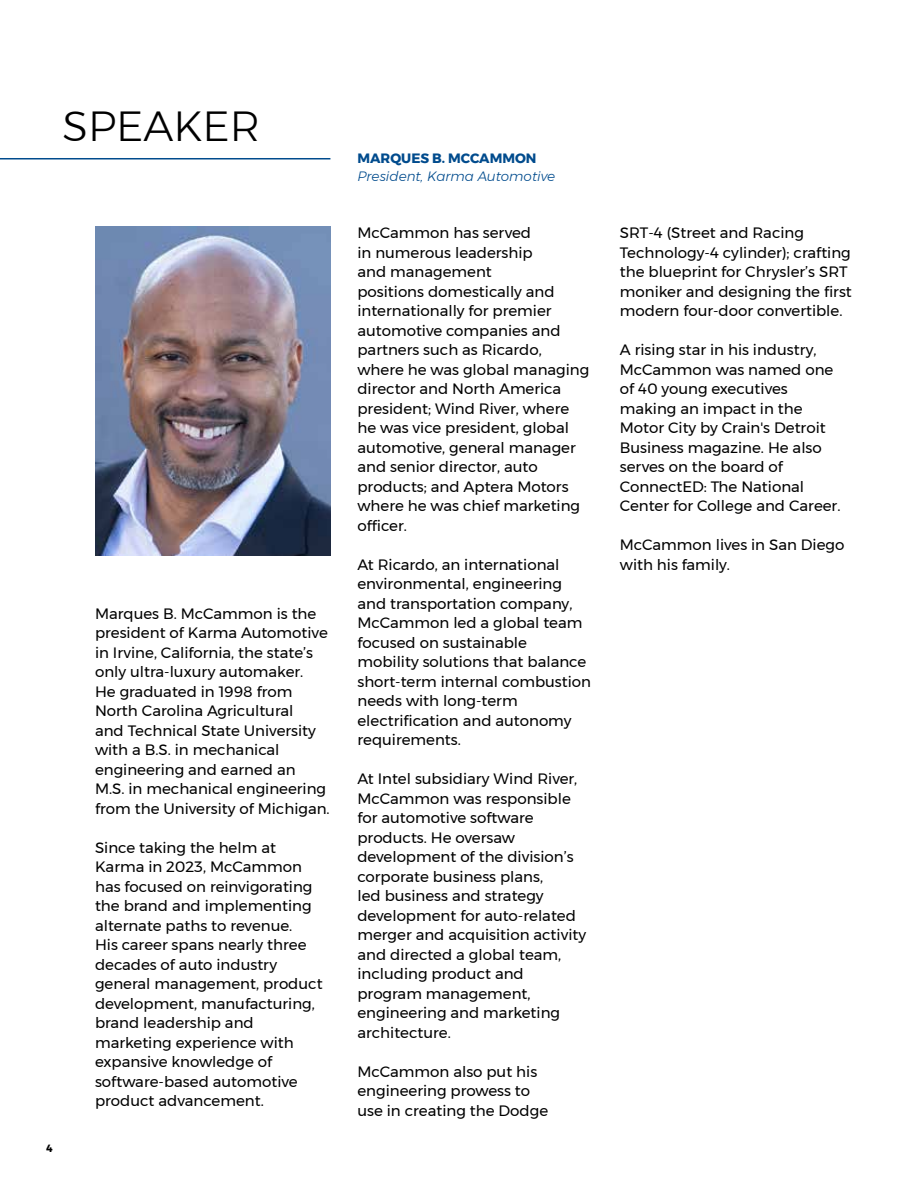
<style>
.page{position:relative;width:918px;height:1188px;background:#fff}
.page>*{position:absolute;margin:0;border:0;box-sizing:border-box;transform-origin:0 0}
.t1{font:300 42px "Montserrat";color:#000}
.t2{font:15px/19.5px "Montserrat";color:#000}
.t3{font:italic 300 13.5px "Montserrat";color:#004b8d}
.t4{font:700 13.5px "Montserrat";color:#004b8d}
.t5{font:700 10.5px "Montserrat";color:#000}
</style>
<div class="page">
<hr style="left:0;top:158px;width:330px;height:1px;background:#004b8d">
<img style="left:95px;top:227px;width:235px;height:328px">
<h1 class="t1" style="left:63px;top:95px;width:199px">SPEAKER</h1>
<p class="t5" style="left:47px;top:1140px;width:8px">4</p>
<p class="t2" style="left:95px;top:604px;width:236px">Marques B. McCammon is the president of Karma Automotive in Irvine, California, the state’s only ultra-luxury automaker.<br>He graduated in 1998 from<br>North Carolina Agricultural<br>and Technical State University with a B.S. in mechanical engineering and earned an<br>M.S. in mechanical engineering from the University of Michigan.</p>
<p class="t2" style="left:95px;top:838px;width:229px">Since taking the helm at<br>Karma in 2023, McCammon has focused on reinvigorating the brand and implementing alternate paths to revenue.<br>His career spans nearly three decades of auto industry general management, product development, manufacturing, brand leadership and marketing experience with expansive knowledge of software-based automotive product advancement.</p>
<p class="t4" style="left:357px;top:148px;width:181px">MARQUES B. MCCAMMON</p>
<p class="t3" style="left:357px;top:166px;width:199px">President, Karma Automotive</p>
<p class="t2" style="left:357px;top:223px;width:233px">McCammon has served<br>in numerous leadership<br>and management<br>positions domestically and internationally for premier automotive companies and partners such as Ricardo, where he was global managing director and North America president; Wind River, where he was vice president, global automotive, general manager and senior director, auto products; and Aptera Motors where he was chief marketing officer.</p>
<p class="t2" style="left:357px;top:555px;width:235px">At Ricardo, an international environmental, engineering and transportation company,<br>McCammon led a global team focused on sustainable mobility solutions that balance short-term internal combustion needs with long-term electrification and autonomy requirements.</p>
<p class="t2" style="left:357px;top:769px;width:230px">At Intel subsidiary Wind River,<br>McCammon was responsible for automotive software products. He oversaw development of the division’s corporate business plans,<br>led business and strategy development for auto-related merger and acquisition activity and directed a global team, including product and program management, engineering and marketing architecture.</p>
<p class="t2" style="left:357px;top:1062px;width:192px">McCammon also put his engineering prowess to use in creating the Dodge</p>
<p class="t2" style="left:620px;top:223px;width:234px">SRT-4 (Street and Racing<br>Technology-4 cylinder); crafting the blueprint for Chrysler’s SRT moniker and designing the first modern four-door convertible.</p>
<p class="t2" style="left:620px;top:340px;width:222px">A rising star in his industry,<br>McCammon was named one of 40 young executives making an impact in the<br>Motor City by Crain's Detroit<br>Business magazine. He also serves on the board of<br>ConnectED: The National<br>Center for College and Career.</p>
<p class="t2" style="left:620px;top:535px;width:226px">McCammon lives in San Diego with his family.</p>
</div>
